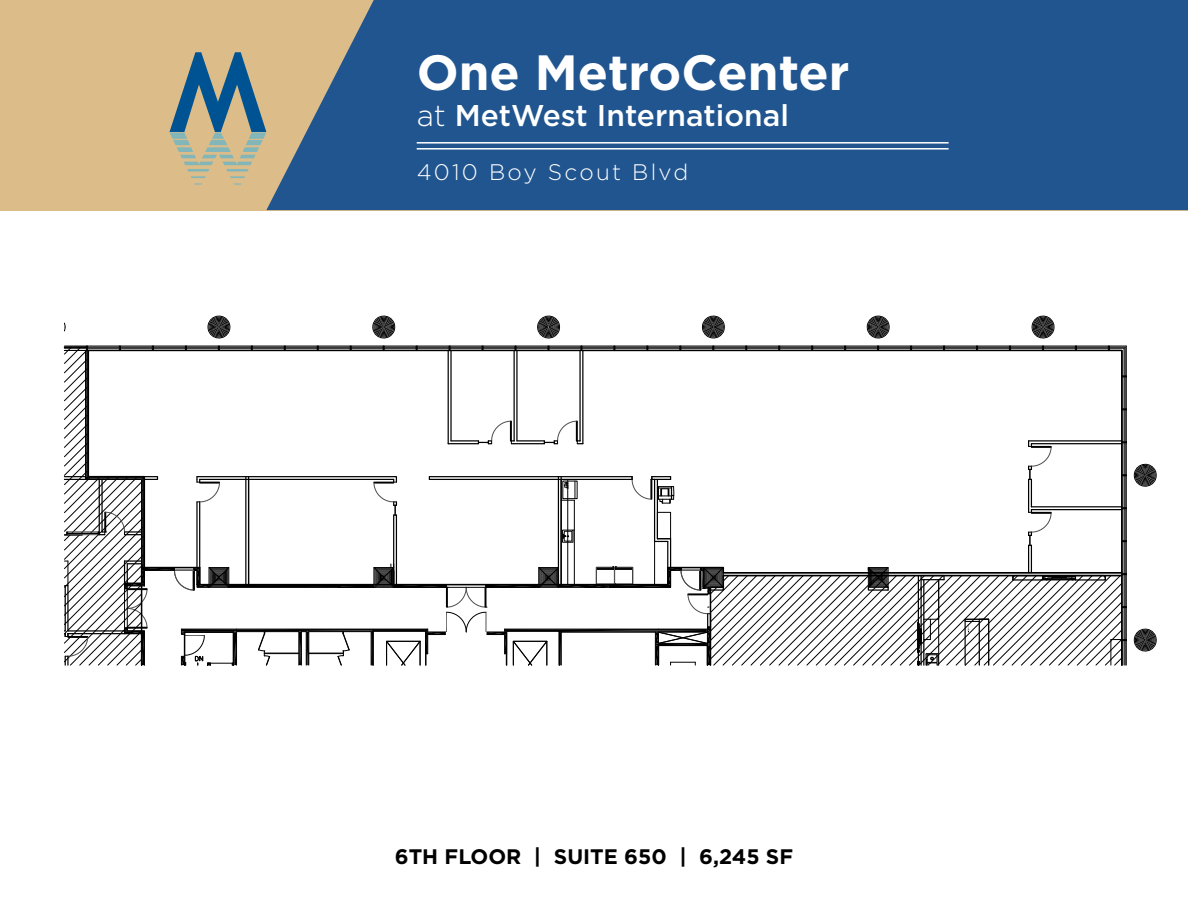
<style>
.page{position:relative;width:1188px;height:918px;background:#fff}
.page>*{position:absolute;margin:0;border:0;box-sizing:border-box;transform-origin:0 0}
.t1{font:700 49.5px "Gotham";color:#fff}
.t2{font:500 30px "Gotham";color:#fff}
.t3{font:300 22.5px "Gotham";letter-spacing:.1em;color:#fff}
.t4{font:700 21px "Gotham";color:#000}
.s1{font-weight:300}
</style>
<div class="page">
<div style="left:0;top:0;width:1188px;height:210px;background:#dcbd89"></div>
<div style="left:266px;top:0;width:922px;height:210px;background:#205590"></div>
<svg style="left:170px;top:52px;width:96px;height:133px"></svg>
<hr style="left:417px;top:142px;width:532px;height:2px;background:#fff">
<hr style="left:417px;top:148px;width:532px;height:2px;background:#fff">
<svg style="left:1134px;top:628px;width:23px;height:24px"></svg>
<svg style="left:1134px;top:463px;width:23px;height:24px"></svg>
<svg style="left:63px;top:315px;width:1064px;height:351px"></svg>
<svg style="left:87px;top:349px;width:1036px;height:237px"></svg>
<div style="left:401px;top:508px;width:146px;height:42px;background:#fff"></div>
<p class="t1" style="left:417px;top:40px;width:434px">One MetroCenter</p>
<p class="t2" style="left:417px;top:96px;width:374px"><span class="s1">at</span> MetWest International</p>
<p class="t3" style="left:417px;top:158px;width:273px">4010 Boy Scout Blvd</p>
<p class="t4" style="left:395px;top:843px;width:400px">6TH FLOOR | SUITE 650 | 6,245 SF</p>
</div>
